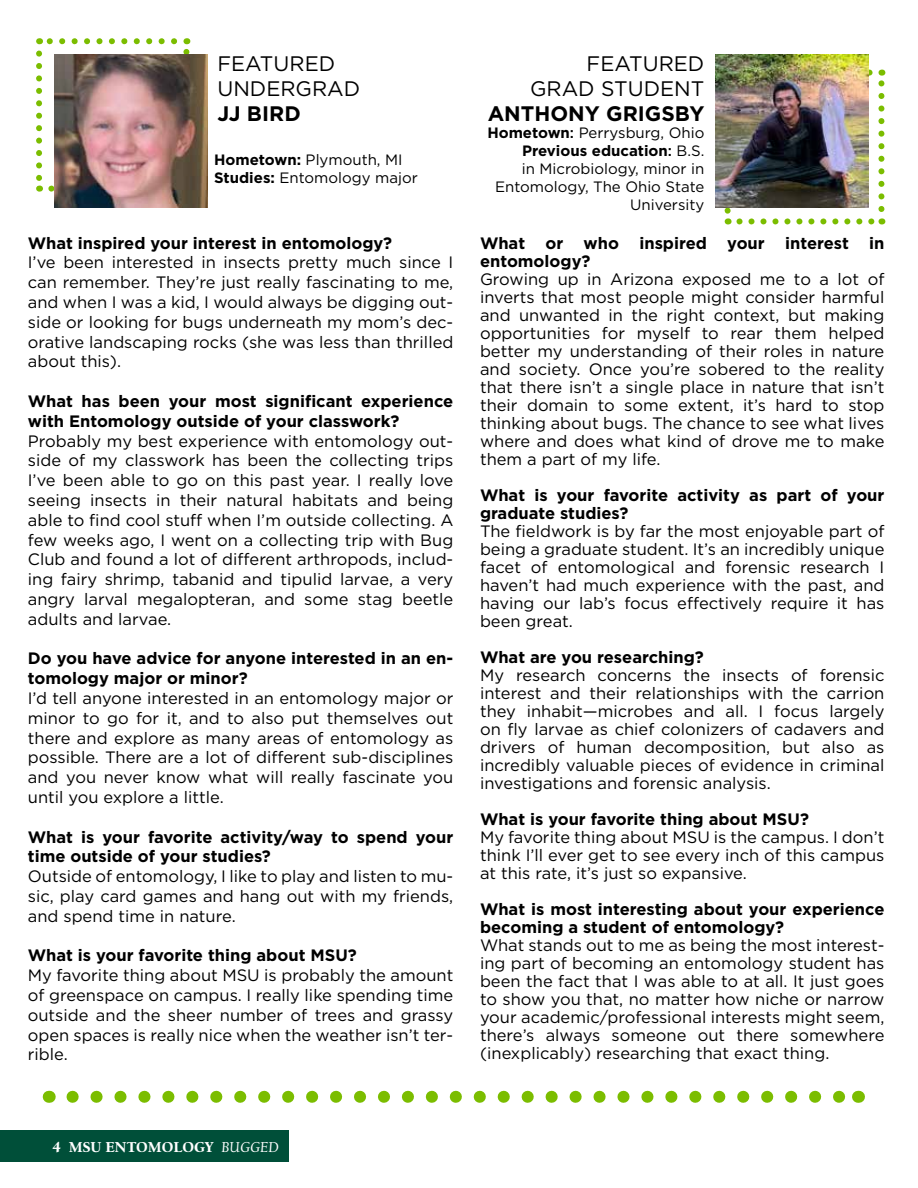
<style>
.page{position:relative;width:918px;height:1188px;background:#fff}
.page>*{position:absolute;margin:0;border:0;box-sizing:border-box;transform-origin:0 0}
.Ento_text{font:21px/25.2px "Gotham";color:#000}
.Ento_text-2{font:700 21px "Gotham";color:#000}
.Ento_text-3{font:16.5px/18px "Gotham";color:#000;text-align:justify}
.Ento_text-4{font:700 16.5px/18px "Gotham";color:#000}
.Ento_text-5{font:15px/18px "Gotham";color:#000;text-align:right}
.t1{font:900 15px "Californian FB Text";color:#fff}
.s1{font-weight:700}
.s2{font-weight:500}
.s3{font-weight:400;font-style:italic}
</style>
<div class="page">
<div style="left:0;top:1130px;width:289px;height:32px;background:#004f39"></div>
<svg style="left:51px;top:186px;width:3px;height:6px"></svg>
<svg style="left:36px;top:54px;width:6px;height:138px"></svg>
<svg style="left:183px;top:38px;width:6px;height:16px"></svg>
<svg style="left:39px;top:38px;width:135px;height:6px"></svg>
<img style="left:54px;top:54px;width:153px;height:153px">
<svg style="left:725px;top:207px;width:6px;height:17px"></svg>
<svg style="left:739px;top:218px;width:143px;height:6px"></svg>
<svg style="left:878px;top:70px;width:6px;height:139px"></svg>
<img style="left:716px;top:54px;width:153px;height:153px">
<svg style="left:73px;top:1091px;width:773px;height:12px"></svg>
<svg style="left:49px;top:1091px;width:1px;height:12px"></svg>
<svg style="left:858px;top:1091px;width:1px;height:12px"></svg>
<p class="Ento_text" style="left:217px;top:50px;width:144px">FEATURED<br>UNDERGRAD</p>
<p class="Ento_text-2" style="left:217px;top:100px;width:85px">JJ BIRD</p>
<p class="Ento_text-5" style="left:214px;top:151px;width:190px"><span class="s1">Hometown:</span> Plymouth, MI</p>
<p class="Ento_text-5" style="left:214px;top:169px;width:205px"><span class="s1">Studies:</span> Entomology major</p>
<p class="Ento_text-4" style="left:28px;top:234px;width:366px">What inspired your interest in entomology?</p>
<p class="Ento_text-3" style="left:28px;top:252px;width:427px;line-height:19.8px">I’ve been interested in insects pretty much since I can remember. They’re just really fascinating to me, and when I was a kid, I would always be digging out&shy;side or looking for bugs underneath my mom’s dec&shy;orative landscaping rocks (she was less than thrilled about this).</p>
<p class="Ento_text-4" style="left:28px;top:391px;width:427px;line-height:19.8px">What has been your most significant experience with Entomology outside of your classwork?</p>
<p class="Ento_text-3" style="left:28px;top:431px;width:427px;line-height:19.8px">Probably my best experience with entomology out&shy;side of my classwork has been the collecting trips I’ve been able to go on this past year. I really love seeing insects in their natural habitats and being able to find cool stuff when I’m outside collecting. A few weeks ago, I went on a collecting trip with Bug Club and found a lot of different arthropods, includ&shy;ing fairy shrimp, tabanid and tipulid larvae, a very angry larval megalopteran, and some stag beetle adults and larvae.</p>
<p class="Ento_text-4" style="left:28px;top:649px;width:427px;line-height:19.8px">Do you have advice for anyone interested in an en&shy;tomology major or minor?</p>
<p class="Ento_text-3" style="left:28px;top:688px;width:427px;line-height:19.8px">I’d tell anyone interested in an entomology major or minor to go for it, and to also put themselves out there and explore as many areas of entomology as possible. There are a lot of different sub-disciplines and you never know what will really fascinate you until you explore a little.</p>
<p class="Ento_text-4" style="left:28px;top:827px;width:427px;line-height:19.8px">What is your favorite activity/way to spend your time outside of your studies?</p>
<p class="Ento_text-3" style="left:28px;top:866px;width:427px;line-height:19.8px">Outside of entomology, I like to play and listen to mu&shy;sic, play card games and hang out with my friends, and spend time in nature.</p>
<p class="Ento_text-4" style="left:28px;top:947px;width:330px">What is your favorite thing about MSU?</p>
<p class="Ento_text-3" style="left:28px;top:965px;width:427px;line-height:19.8px">My favorite thing about MSU is probably the amount of greenspace on campus. I really like spending time outside and the sheer number of trees and grassy open spaces is really nice when the weather isn’t ter&shy;rible.</p>
<p class="Ento_text" style="left:530px;top:50px;width:176px;text-align:right">FEATURED<br>GRAD STUDENT</p>
<p class="Ento_text-2" style="left:488px;top:100px;width:218px">ANTHONY GRIGSBY</p>
<p class="Ento_text-5" style="left:487px;top:123px;width:219px"><span class="s1">Hometown</span><span class="s2">:</span> Perrysburg, Ohio</p>
<p class="Ento_text-5" style="left:495px;top:141px;width:211px"><span class="s1">Previous education</span><span class="s2">:</span> B.S.<br>in Microbiology, minor in<br>Entomology, The Ohio State<br>University</p>
<p class="Ento_text-4" style="left:480px;top:234px;width:406px">What or who inspired your interest in entomology?</p>
<p class="Ento_text-3" style="left:480px;top:269px;width:406px">Growing up in Arizona exposed me to a lot of inverts that most people might consider harmful and unwanted in the right context, but making opportunities for myself to rear them helped better my understanding of their roles in nature and society. Once you’re sobered to the reality that there isn’t a single place in nature that isn’t their domain to some extent, it’s hard to stop thinking about bugs. The chance to see what lives where and does what kind of drove me to make them a part of my life.</p>
<p class="Ento_text-4" style="left:480px;top:486px;width:406px">What is your favorite activity as part of your graduate studies?</p>
<p class="Ento_text-3" style="left:480px;top:521px;width:406px">The fieldwork is by far the most enjoyable part of being a graduate student. It’s an incredibly unique facet of entomological and forensic research I haven’t had much experience with the past, and having our lab’s focus effectively require it has been great.</p>
<p class="Ento_text-4" style="left:480px;top:648px;width:225px">What are you researching?</p>
<p class="Ento_text-3" style="left:480px;top:665px;width:406px">My research concerns the insects of forensic interest and their relationships with the carrion they inhabit—microbes and all. I focus largely on fly larvae as chief colonizers of cadavers and drivers of human decomposition, but also as incredibly valuable pieces of evidence in criminal investigations and forensic analysis.</p>
<p class="Ento_text-4" style="left:480px;top:810px;width:330px">What is your favorite thing about MSU?</p>
<p class="Ento_text-3" style="left:480px;top:827px;width:406px">My favorite thing about MSU is the campus. I don’t think I’ll ever get to see every inch of this campus at this rate, it’s just so expansive.</p>
<p class="Ento_text-4" style="left:480px;top:900px;width:406px">What is most interesting about your experience becoming a student of entomology?</p>
<p class="Ento_text-3" style="left:480px;top:935px;width:406px">What stands out to me as being the most interest&shy;ing part of becoming an entomology student has been the fact that I was able to at all. It just goes to show you that, no matter how niche or narrow your academic/professional interests might seem, there’s always someone out there somewhere (inexplicably) researching that exact thing.</p>
<p class="t1" style="left:53px;top:1138px;width:227px">4 MSU ENTOMOLOGY <span class="s3">BUGGED</span></p>
</div>
